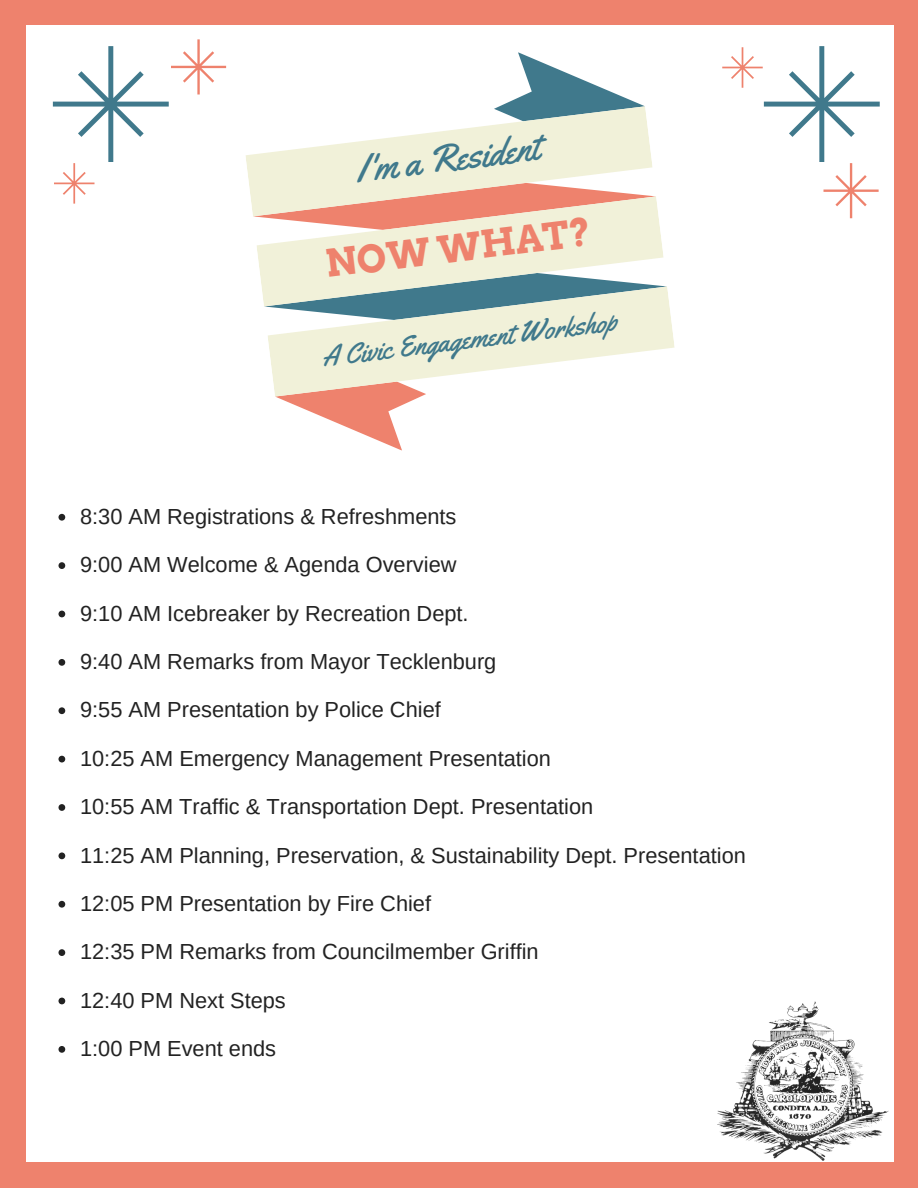
<style>
.page{position:relative;width:918px;height:1188px;background:#ee826d}
.page>*{position:absolute;margin:0;border:0;box-sizing:border-box;transform-origin:0 0}
.t1{font:37.95px "Yellowtail";color:#40798c}
.t2{font:700 37.95px "Arvo";color:#ee826d}
.t3{font:28.35px "Yellowtail";color:#40798c}
.t4{font:21.75px "Arimo";color:#222}
</style>
<div class="page">
<div style="left:26px;top:26px;width:867px;height:1136px;background:#fff"></div>
<svg style="left:58px;top:514px;width:7px;height:7px"></svg>
<svg style="left:58px;top:562px;width:7px;height:7px"></svg>
<svg style="left:58px;top:611px;width:7px;height:6px"></svg>
<svg style="left:58px;top:659px;width:7px;height:7px"></svg>
<svg style="left:58px;top:707px;width:7px;height:7px"></svg>
<svg style="left:58px;top:756px;width:7px;height:6px"></svg>
<svg style="left:58px;top:804px;width:7px;height:7px"></svg>
<svg style="left:58px;top:852px;width:7px;height:7px"></svg>
<svg style="left:58px;top:901px;width:7px;height:7px"></svg>
<svg style="left:58px;top:949px;width:7px;height:7px"></svg>
<svg style="left:58px;top:998px;width:7px;height:6px"></svg>
<svg style="left:58px;top:1046px;width:7px;height:7px"></svg>
<svg style="left:500px;top:52px;width:144px;height:54px"></svg>
<svg style="left:276px;top:397px;width:144px;height:54px"></svg>
<svg style="left:246px;top:106px;width:407px;height:110px;fill:#f1f1d9"></svg>
<svg style="left:256px;top:196px;width:408px;height:110px;background:#e9d9c7"></svg>
<svg style="left:267px;top:287px;width:408px;height:110px;fill:#f1f1d9"></svg>
<svg style="left:722px;top:46px;width:158px;height:172px"></svg>
<svg style="left:53px;top:39px;width:173px;height:165px"></svg>
<img style="left:717px;top:1001px;width:172px;height:160px">
<h1 class="t1" style="left:353px;top:145px;width:186px;rotate:-7deg">I'm a Resident</h1>
<h1 class="t2" style="left:323px;top:241px;width:269px;rotate:-7deg">NOW WHAT?</h1>
<h2 class="t3" style="left:320px;top:339px;width:299px;rotate:-7deg">A Civic Engagement Workshop</h2>
<p class="t4" style="left:80px;top:504px;width:378px">8:30 AM Registrations &amp; Refreshments</p>
<p class="t4" style="left:80px;top:553px;width:378px">9:00 AM Welcome &amp; Agenda Overview</p>
<p class="t4" style="left:80px;top:601px;width:390px">9:10 AM Icebreaker by Recreation Dept.</p>
<p class="t4" style="left:80px;top:649px;width:418px">9:40 AM Remarks from Mayor Tecklenburg</p>
<p class="t4" style="left:80px;top:698px;width:362px">9:55 AM Presentation by Police Chief</p>
<p class="t4" style="left:80px;top:746px;width:472px">10:25 AM Emergency Management Presentation</p>
<p class="t4" style="left:80px;top:795px;width:515px">10:55 AM Traffic &amp; Transportation Dept. Presentation</p>
<p class="t4" style="left:80px;top:843px;width:667px">11:25 AM Planning, Preservation, &amp; Sustainability Dept. Presentation</p>
<p class="t4" style="left:80px;top:891px;width:353px">12:05 PM Presentation by Fire Chief</p>
<p class="t4" style="left:80px;top:940px;width:460px">12:35 PM Remarks from Councilmember Griffin</p>
<p class="t4" style="left:80px;top:988px;width:207px">12:40 PM Next Steps</p>
<p class="t4" style="left:80px;top:1036px;width:198px">1:00 PM Event ends</p>
</div>
